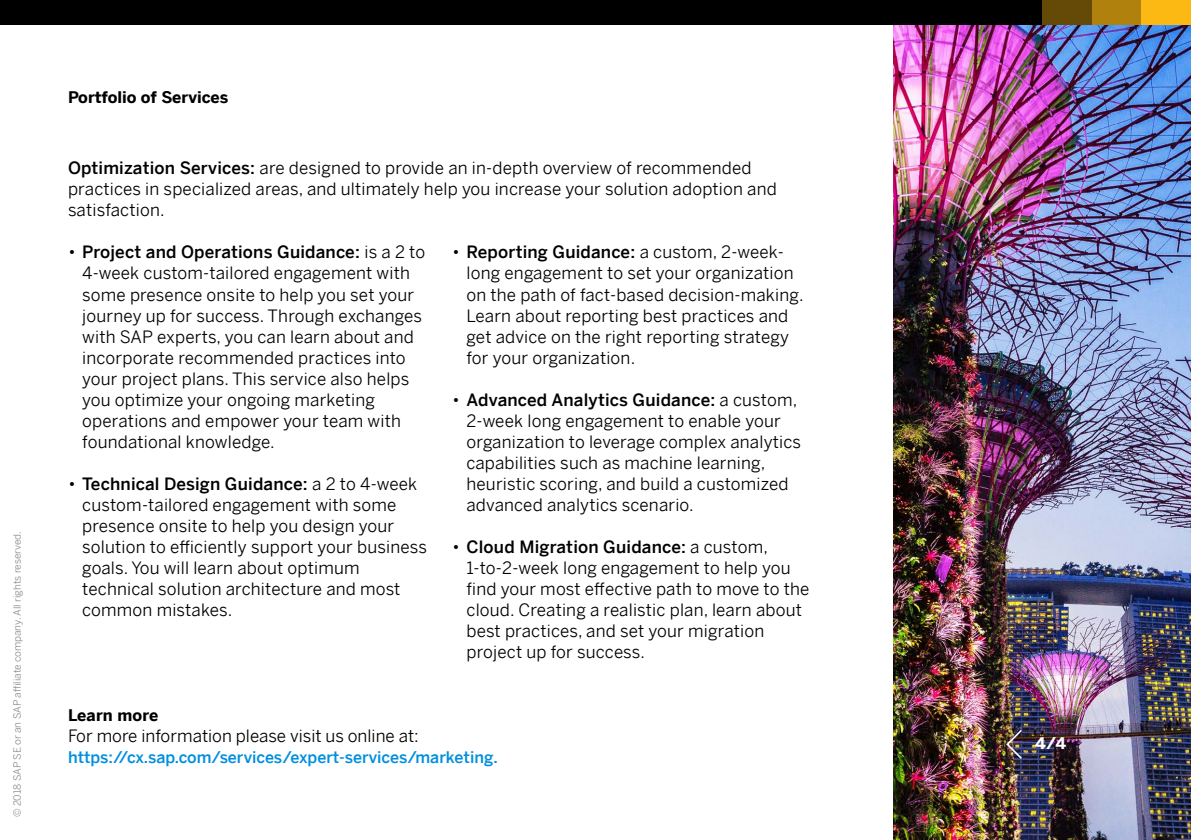
<style>
.page{position:relative;width:1191px;height:840px;background:#fff}
.page>*{position:absolute;margin:0;border:0;box-sizing:border-box;transform-origin:0 0}
.t1{font:17px/21px "Benton Sans";letter-spacing:.01em;color:#000}
.t2{font:500 16px "Benton Sans";color:#008fde}
.t3{font:700 16px "Benton Sans";color:#000}
.t4{font:700 16px "Benton Sans";color:#fff}
.t5{font:10px "Benton Sans";color:#8a8c8e}
.s1{font-weight:500}
.s2{font-weight:300}
</style>
<div class="page">
<img style="left:893px;top:25px;width:298px;height:814px">
<div style="left:0;top:0;width:1191px;height:25px;background:#000"></div>
<div style="left:1141px;top:0;width:50px;height:25px;background:#fdb913"></div>
<div style="left:1091px;top:0;width:50px;height:25px;background:#b0810d"></div>
<div style="left:1042px;top:0;width:49px;height:25px;background:#644907"></div>
<svg style="left:1005px;top:727px;width:18px;height:33px"></svg>
<p class="t5" style="left:9px;top:816px;width:288px;rotate:-90deg">© 2018 SAP SE or an SAP affiliate company. All rights reserved.</p>
<p class="t3" style="left:68px;top:84px;width:162px">Portfolio of Services</p>
<p class="t1" style="left:68px;top:155px;width:710px"><span class="s1">Optimization Services:</span> are designed to provide an in-depth overview of recommended practices in specialized areas, and ultimately help you increase your solution adoption and satisfaction.</p>
<p class="t1" style="left:82px;top:239px;width:344px;text-indent:-14px"><span class="s2">•</span> <span class="s1">Project and Operations Guidance:</span> is a 2 to 4-week custom-tailored engagement with some presence onsite to help you set your journey up for success. Through exchanges with SAP experts, you can learn about and incorporate recommended practices into your project plans. This service also helps you optimize your ongoing marketing operations and empower your team with foundational knowledge.</p>
<p class="t1" style="left:82px;top:470px;width:346px;text-indent:-14px"><span class="s2">•</span> <span class="s1">Technical Design Guidance:</span> a 2 to 4-week custom-tailored engagement with some presence onsite to help you design your solution to efficiently support your business goals. You will learn about optimum technical solution architecture and most common mistakes.</p>
<p class="t1" style="left:466px;top:239px;width:339px;text-indent:-14px"><span class="s2">•</span> <span class="s1">Reporting Guidance:</span> a custom, 2-week&shy;long engagement to set your organization on the path of fact-based decision-making.<br>Learn about reporting best practices and get advice on the right reporting strategy for your organization.</p>
<p class="t1" style="left:466px;top:386px;width:336px;text-indent:-14px"><span class="s2">•</span> <span class="s1">Advanced Analytics Guidance:</span> a custom, 2-week long engagement to enable your organization to leverage complex analytics capabilities such as machine learning, heuristic scoring, and build a customized advanced analytics scenario.</p>
<p class="t1" style="left:466px;top:533px;width:344px;text-indent:-14px"><span class="s2">•</span> <span class="s1">Cloud Migration Guidance:</span> a custom, 1-to-2-week long engagement to help you find your most effective path to move to the cloud. Creating a realistic plan, learn about best practices, and set your migration project up for success.</p>
<p class="t3" style="left:68px;top:700px;width:92px">Learn more</p>
<p class="t1" style="left:68px;top:722px;width:352px">For more information please visit us online at:</p>
<p class="t2" style="left:68px;top:743px;width:431px">https://cx.sap.com/services/expert-services/marketing.</p>
<p class="t4" style="left:1035px;top:729px;width:33px">4/4</p>
</div>
